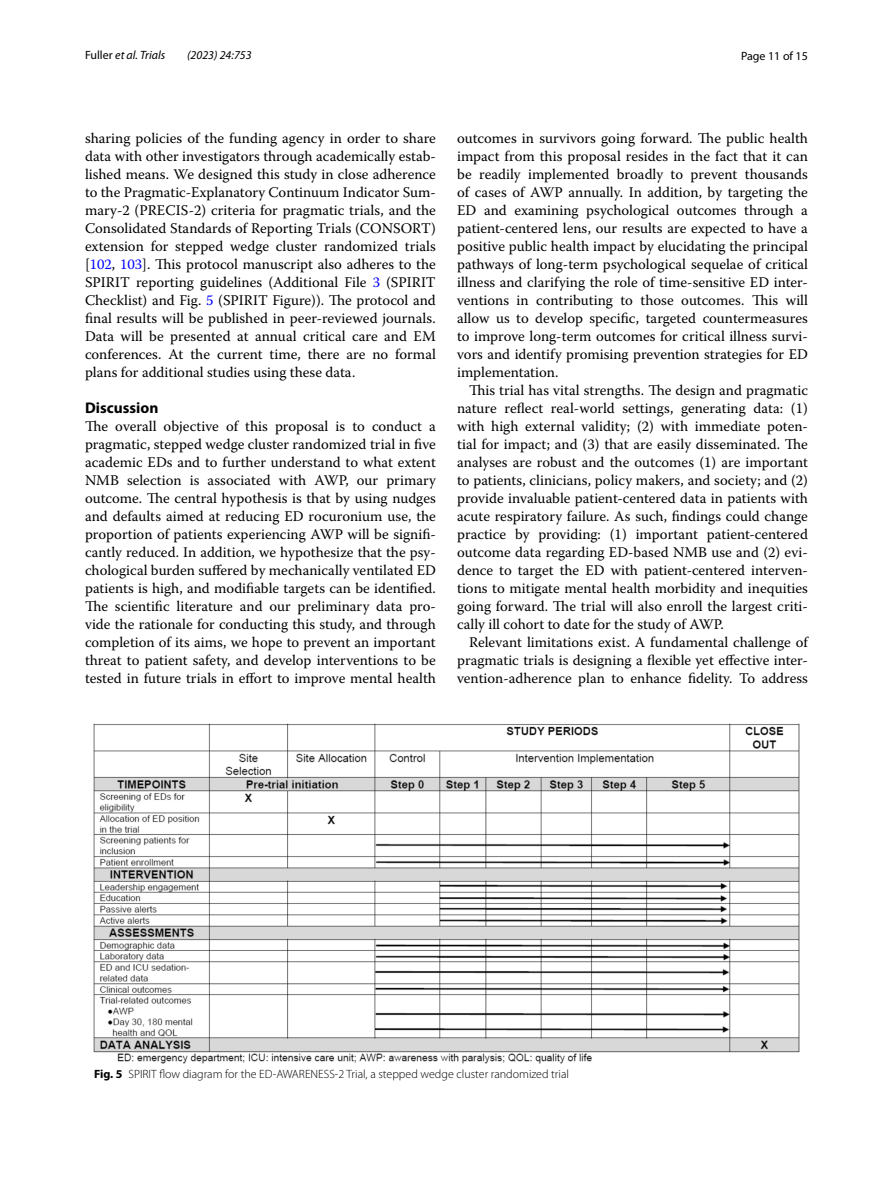
<style>
.page{position:relative;width:893px;height:1187px;background:#fff}
.page>*{position:absolute;margin:0;border:0;box-sizing:border-box;transform-origin:0 0}
.t1{font:700 15.45px "Myriad Pro";color:#000}
.t2{font:14.7px/18px "Warnock Pro";color:#000;text-align:justify}
.t3{font:300 12px "Myriad Pro";color:#000}
.t4{font:italic 12px "Myriad Pro";color:#000}
.t5{font:12px "Myriad Pro";color:#000}
.s1{font-style:normal}
.s2{color:#00f}
.s3{font-weight:700}
</style>
<div class="page">
<img style="left:93px;top:723px;width:707px;height:340px">
<p class="t4" style="left:85px;top:48px;width:82px"><span class="s1">Fuller</span> et al. Trials</p>
<p class="t4" style="left:187px;top:48px;width:66px">(2023) 24:753</p>
<p class="t5" style="left:741px;top:48px;width:68px">Page 11 of 15</p>
<p class="t2" style="left:85px;top:128px;width:352px">sharing policies of the funding agency in order to share data with other investigators through academically estab&shy;lished means. We designed this study in close adherence to the Pragmatic-Explanatory Continuum Indicator Sum&shy;mary-2 (PRECIS-2) criteria for pragmatic trials, and the Consolidated Standards of Reporting Trials (CONSORT) extension for stepped wedge cluster randomized trials [<span class="s2">102</span>, <span class="s2">103</span>]. This protocol manuscript also adheres to the SPIRIT reporting guidelines (Additional File <span class="s2">3</span> (SPIRIT Checklist) and Fig. <span class="s2">5</span> (SPIRIT Figure)). The protocol and final results will be published in peer-reviewed journals.<br>Data will be presented at annual critical care and EM conferences. At the current time, there are no formal plans for additional studies using these data.</p>
<p class="t1" style="left:85px;top:397px;width:75px">Discussion</p>
<p class="t2" style="left:85px;top:416px;width:352px">The overall objective of this proposal is to conduct a pragmatic, stepped wedge cluster randomized trial in five academic EDs and to further understand to what extent NMB selection is associated with AWP, our primary outcome. The central hypothesis is that by using nudges and defaults aimed at reducing ED rocuronium use, the proportion of patients experiencing AWP will be signifi&shy;cantly reduced. In addition, we hypothesize that the psy&shy;chological burden suffered by mechanically ventilated ED patients is high, and modifiable targets can be identified.<br>The scientific literature and our preliminary data pro&shy;vide the rationale for conducting this study, and through completion of its aims, we hope to prevent an important threat to patient safety, and develop interventions to be tested in future trials in effort to improve mental health</p>
<p class="t2" style="left:457px;top:128px;width:352px">outcomes in survivors going forward. The public health impact from this proposal resides in the fact that it can be readily implemented broadly to prevent thousands of cases of AWP annually. In addition, by targeting the ED and examining psychological outcomes through a patient-centered lens, our results are expected to have a positive public health impact by elucidating the principal pathways of long-term psychological sequelae of critical illness and clarifying the role of time-sensitive ED inter&shy;ventions in contributing to those outcomes. This will allow us to develop specific, targeted countermeasures to improve long-term outcomes for critical illness survi&shy;vors and identify promising prevention strategies for ED implementation.</p>
<p class="t2" style="left:457px;top:380px;width:352px;text-indent:12px">This trial has vital strengths. The design and pragmatic nature reflect real-world settings, generating data: (1) with high external validity; (2) with immediate poten&shy;tial for impact; and (3) that are easily disseminated. The analyses are robust and the outcomes (1) are important to patients, clinicians, policy makers, and society; and (2) provide invaluable patient-centered data in patients with acute respiratory failure. As such, findings could change practice by providing: (1) important patient-centered outcome data regarding ED-based NMB use and (2) evi&shy;dence to target the ED with patient-centered interven&shy;tions to mitigate mental health morbidity and inequities going forward. The trial will also enroll the largest criti&shy;cally ill cohort to date for the study of AWP.</p>
<p class="t2" style="left:457px;top:632px;width:352px;text-indent:12px">Relevant limitations exist. A fundamental challenge of pragmatic trials is designing a flexible yet effective inter&shy;vention-adherence plan to enhance fidelity. To address</p>
<p class="t3" style="left:94px;top:1067px;width:476px"><span class="s3">Fig. 5</span> SPIRIT flow diagram for the ED-AWARENESS-2 Trial, a stepped wedge cluster randomized trial</p>
</div>
